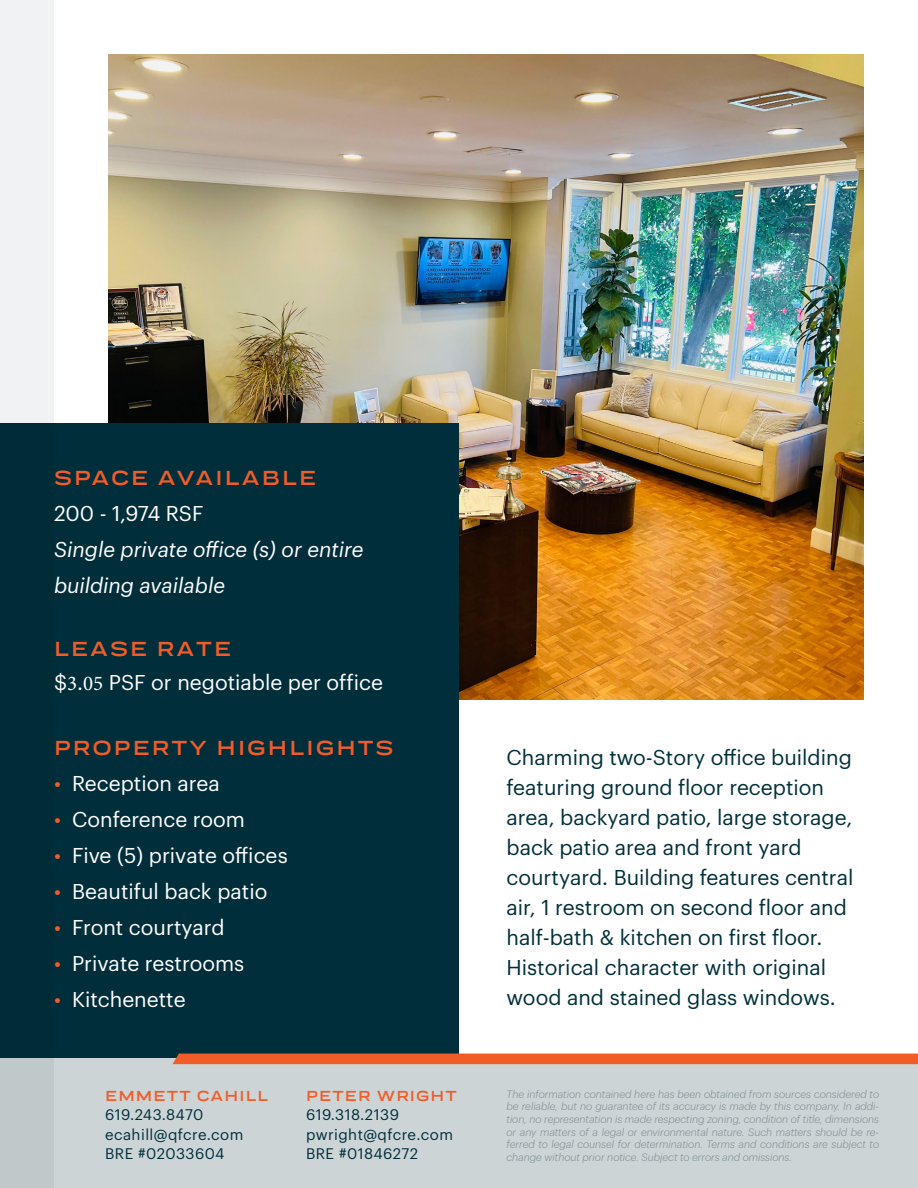
<style>
.page{position:relative;width:918px;height:1188px;background:#fff}
.page>*{position:absolute;margin:0;border:0;box-sizing:border-box;transform-origin:0 0}
.t1{font:21px/30px "Graphik";color:#002f3b}
.t2{font:21px "Graphik";color:#fff}
.t3{font:italic 21px/36px "Graphik";color:#fff}
.t4{font:700 expanded 21px "Praktika";letter-spacing:.1em;color:#f25c29}
.t5{font:15px/19.5px "Graphik";letter-spacing:.03em;color:#002f3b}
.t6{font:700 expanded 15px "Praktika";letter-spacing:.075em;color:#f25c29}
.t7{font:italic 300 10.5px/12.6px "Graphik";color:#7c8a8d;text-align:justify}
.s1{font-family:"Minion Pro"}
.s2{color:#f25c29}
</style>
<div class="page">
<img style="left:108px;top:54px;width:756px;height:646px">
<div style="left:0;top:423px;width:459px;height:638px;background:#002f3b"></div>
<div style="left:0;top:1059px;width:918px;height:129px;background:#ccd4d5"></div>
<div style="left:172px;top:1054px;width:746px;height:10px;background:#f25c29"></div>
<svg style="left:0;top:0;width:54px;height:1188px"></svg>
<h1 class="t4" style="left:54px;top:461px;width:264px">SPACE AVAILABLE</h1>
<h1 class="t2" style="left:54px;top:498px;width:151px">200 - 1,974 RSF</h1>
<h1 class="t3" style="left:54px;top:530px;width:311px">Single private office (s) or entire building available</h1>
<h1 class="t4" style="left:54px;top:632px;width:179px">LEASE RATE</h1>
<h1 class="t2" style="left:54px;top:667px;width:330px">$<span class="s1">3</span>.<span class="s1">05</span> PSF or negotiable per office</h1>
<h1 class="t4" style="left:54px;top:731px;width:341px">PROPERTY HIGHLIGHTS</h1>
<h1 class="t2" style="left:54px;top:768px;width:167px"><span class="s2">•</span> Reception area</h1>
<h1 class="t2" style="left:54px;top:804px;width:192px"><span class="s2">•</span> Conference room</h1>
<h1 class="t2" style="left:54px;top:840px;width:235px"><span class="s2">•</span> Five (5) private offices</h1>
<h1 class="t2" style="left:54px;top:876px;width:215px"><span class="s2">•</span> Beautiful back patio</h1>
<h1 class="t2" style="left:54px;top:912px;width:172px"><span class="s2">•</span> Front courtyard</h1>
<h1 class="t2" style="left:54px;top:948px;width:192px"><span class="s2">•</span> Private restrooms</h1>
<h1 class="t2" style="left:54px;top:984px;width:133px"><span class="s2">•</span> Kitchenette</h1>
<h2 class="t6" style="left:105px;top:1083px;width:165px">EMMETT CAHILL</h2>
<h2 class="t5" style="left:105px;top:1104px;width:140px">619.243.8470 ecahill@qfcre.com<br>BRE #02033604</h2>
<h2 class="t6" style="left:306px;top:1083px;width:152px">PETER WRIGHT</h2>
<h2 class="t5" style="left:306px;top:1104px;width:149px">619.318.2139 pwright@qfcre.com<br>BRE #01846272</h2>
<p class="t1" style="left:507px;top:741px;width:348px">Charming two-Story office building featuring ground floor reception area, backyard patio, large storage, back patio area and front yard courtyard. Building features central air, 1 restroom on second floor and half-bath &amp; kitchen on first floor.<br>Historical character with original wood and stained glass windows.</p>
<p class="t7" style="left:507px;top:1087px;width:374px">The information contained here has been obtained from sources considered to be reliable, but no guarantee of its accuracy is made by this company. In addi&shy;tion, no representation is made respecting zoning, condition of title, dimensions or any matters of a legal or environmental nature. Such matters should be re&shy;ferred to legal counsel for determination. Terms and conditions are subject to change without prior notice. Subject to errors and omissions.</p>
</div>
